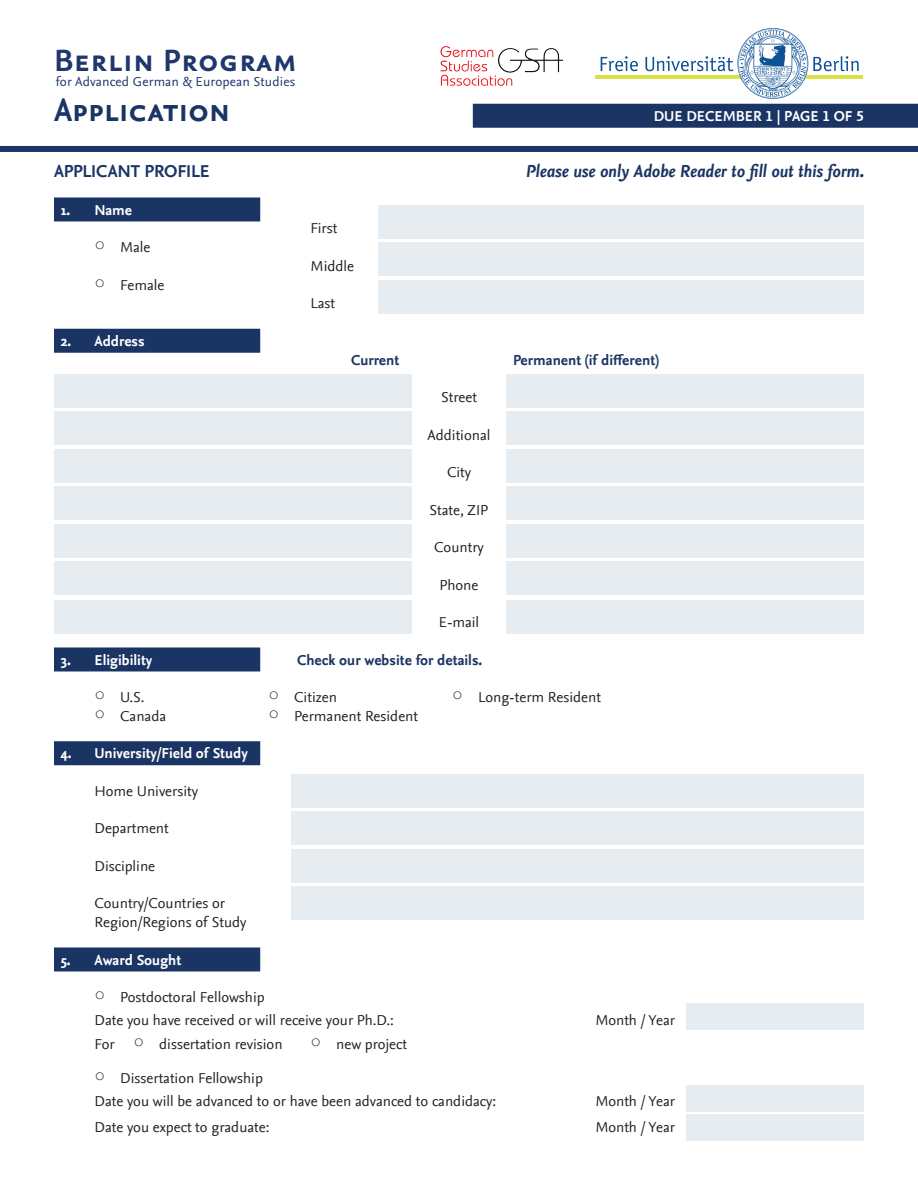
<style>
.page{position:relative;width:918px;height:1188px;background:#fff}
.page>*{position:absolute;margin:0;border:0;box-sizing:border-box;transform-origin:0 0}
.t1{font:33px "Nexus Sans Bold SC";letter-spacing:-.01em;color:#1a3564}
.t2{font:32.1px "Nexus Sans Bold SC";letter-spacing:.015em;color:#1f376d}
.t3{font:italic 700 18px "Nexus Sans";letter-spacing:-.005em;color:#1a3564}
.t4{font:18px "Nexus Sans Bold SC";letter-spacing:-.01em;color:#1a3564}
.t5{font:15px/22.5px "Nexus Sans";color:#231f20}
.t6{font:700 15px "Nexus Sans";color:#fff}
.t7{font:700 15px "Nexus Sans";color:#1a3564}
.t8{font:700 15px "Nexus Sans TF";color:#fff}
.t9{font:13.65px "Nexus Sans";letter-spacing:.01em;color:#1f376d}
.s1{font-family:"Arial Unicode MS";font-size:18px}
</style>
<div class="page">
<div style="left:473px;top:104px;width:445px;height:24px;background:#1a3564"></div>
<div style="left:0;top:146px;width:918px;height:6px;background:#1a3564"></div>
<svg style="left:601px;top:56px;width:37px;height:15px"></svg>
<hr style="left:596px;top:75px;width:267px;height:4px;background:#d9e146">
<svg style="left:645px;top:28px;width:214px;height:71px"></svg>
<div style="left:54px;top:197px;width:206px;height:24px;background:#1a3564"></div>
<div style="left:54px;top:329px;width:206px;height:24px;background:#1a3564"></div>
<div style="left:54px;top:647px;width:206px;height:24px;background:#1a3564"></div>
<div style="left:54px;top:741px;width:206px;height:24px;background:#1a3564"></div>
<div style="left:54px;top:947px;width:206px;height:24px;background:#1a3564"></div>
<div style="left:378px;top:205px;width:486px;height:34px;background:#e6ecf0"></div>
<div style="left:378px;top:243px;width:486px;height:33px;background:#e6ecf0"></div>
<div style="left:378px;top:280px;width:486px;height:34px;background:#e6ecf0"></div>
<div style="left:54px;top:374px;width:357px;height:33px;background:#e6ecf0"></div>
<div style="left:54px;top:411px;width:357px;height:34px;background:#e6ecf0"></div>
<div style="left:54px;top:449px;width:357px;height:33px;background:#e6ecf0"></div>
<div style="left:54px;top:487px;width:357px;height:33px;background:#e6ecf0"></div>
<div style="left:54px;top:524px;width:357px;height:34px;background:#e6ecf0"></div>
<div style="left:54px;top:562px;width:357px;height:33px;background:#e6ecf0"></div>
<div style="left:54px;top:601px;width:357px;height:33px;background:#e6ecf0"></div>
<div style="left:292px;top:774px;width:572px;height:33px;background:#e6ecf0"></div>
<div style="left:292px;top:811px;width:572px;height:34px;background:#e6ecf0"></div>
<div style="left:292px;top:849px;width:572px;height:33px;background:#e6ecf0"></div>
<div style="left:292px;top:886px;width:572px;height:34px;background:#e6ecf0"></div>
<div style="left:687px;top:1003px;width:177px;height:27px;background:#e6ecf0"></div>
<div style="left:687px;top:1085px;width:177px;height:26px;background:#e6ecf0"></div>
<div style="left:507px;top:374px;width:357px;height:33px;background:#e6ecf0"></div>
<div style="left:507px;top:411px;width:357px;height:34px;background:#e6ecf0"></div>
<div style="left:507px;top:449px;width:357px;height:33px;background:#e6ecf0"></div>
<div style="left:507px;top:487px;width:357px;height:33px;background:#e6ecf0"></div>
<div style="left:507px;top:524px;width:357px;height:34px;background:#e6ecf0"></div>
<div style="left:507px;top:562px;width:357px;height:33px;background:#e6ecf0"></div>
<div style="left:507px;top:601px;width:357px;height:33px;background:#e6ecf0"></div>
<div style="left:687px;top:1114px;width:177px;height:26px;background:#e6ecf0"></div>
<img style="left:440px;top:46px;width:123px;height:40px">
<h2 class="t2" style="left:54px;top:42px;width:245px">Berlin Program</h2>
<p class="t9" style="left:56px;top:74px;width:241px">for Advanced German &amp; European Studies</p>
<h1 class="t1" style="left:54px;top:91px;width:178px">Application</h1>
<p class="t8" style="left:654px;top:107px;width:212px">DUE DECEMBER 1 | PAGE 1 OF 5</p>
<p class="t4" style="left:54px;top:161px;width:157px">APPLICANT PROFILE</p>
<p class="t3" style="left:526px;top:161px;width:340px">Please use only Adobe Reader to fill out this form.</p>
<p class="t6" style="left:61px;top:201px;width:73px">1. Name</p>
<p class="t5" style="left:310px;top:217px;width:28px">First</p>
<p class="t5" style="left:94px;top:236px;width:57px"><span class="s1">○</span> Male</p>
<p class="t5" style="left:311px;top:255px;width:45px">Middle</p>
<p class="t5" style="left:94px;top:274px;width:71px"><span class="s1">○</span> Female</p>
<p class="t5" style="left:311px;top:292px;width:26px">Last</p>
<p class="t6" style="left:61px;top:332px;width:86px">2. Address</p>
<p class="t7" style="left:351px;top:351px;width:50px">Current</p>
<p class="t7" style="left:513px;top:351px;width:148px">Permanent (if different)</p>
<p class="t5" style="left:441px;top:386px;width:37px">Street</p>
<p class="t5" style="left:428px;top:424px;width:64px">Additional</p>
<p class="t5" style="left:447px;top:461px;width:26px">City</p>
<p class="t5" style="left:430px;top:499px;width:60px">State, ZIP</p>
<p class="t5" style="left:434px;top:536px;width:51px">Country</p>
<p class="t5" style="left:440px;top:574px;width:40px">Phone</p>
<p class="t5" style="left:439px;top:611px;width:42px">E-mail</p>
<p class="t6" style="left:61px;top:651px;width:93px">3. Eligibility</p>
<p class="t7" style="left:297px;top:651px;width:187px">Check our website for details.</p>
<p class="t5" style="left:94px;top:686px;width:52px"><span class="s1">○</span> U.S.</p>
<p class="t5" style="left:268px;top:686px;width:70px"><span class="s1">○</span> Citizen</p>
<p class="t5" style="left:452px;top:686px;width:150px"><span class="s1">○</span> Long-term Resident</p>
<p class="t5" style="left:94px;top:705px;width:73px"><span class="s1">○</span> Canada</p>
<p class="t5" style="left:268px;top:705px;width:151px"><span class="s1">○</span> Permanent Resident</p>
<p class="t6" style="left:61px;top:745px;width:189px">4. University/Field of Study</p>
<p class="t5" style="left:95px;top:780px;width:105px">Home University</p>
<p class="t5" style="left:95px;top:817px;width:76px">Department</p>
<p class="t5" style="left:95px;top:855px;width:62px">Discipline</p>
<p class="t5" style="left:95px;top:894px;width:153px;line-height:18.8px">Country/Countries or<br>Region/Regions of Study</p>
<p class="t6" style="left:61px;top:951px;width:122px">5. Award Sought</p>
<p class="t5" style="left:94px;top:986px;width:301px"><span class="s1">○</span> Postdoctoral Fellowship<br>Date you have received or will receive your Ph.D.:</p>
<p class="t5" style="left:596px;top:1009px;width:81px">Month / Year</p>
<p class="t5" style="left:95px;top:1033px;width:190px">For <span class="s1">○</span> dissertation revision</p>
<p class="t5" style="left:310px;top:1033px;width:98px"><span class="s1">○</span> new project</p>
<p class="t5" style="left:94px;top:1067px;width:403px"><span class="s1">○</span> Dissertation Fellowship<br>Date you will be advanced to or have been advanced to candidacy:</p>
<p class="t5" style="left:596px;top:1090px;width:81px">Month / Year</p>
<p class="t5" style="left:95px;top:1116px;width:177px">Date you expect to graduate:</p>
<p class="t5" style="left:596px;top:1116px;width:81px">Month / Year</p>
</div>
